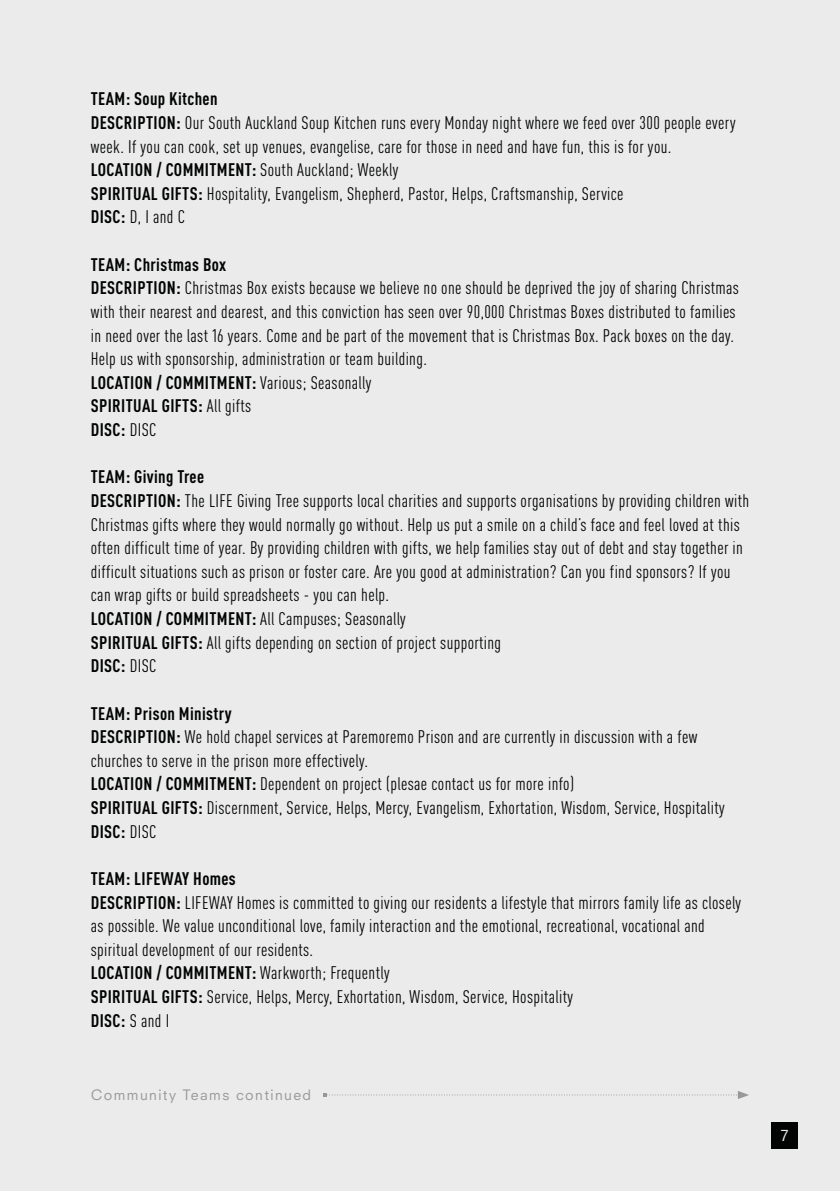
<style>
.page{position:relative;width:840px;height:1191px;background:#fff}
.page>*{position:absolute;margin:0;border:0;box-sizing:border-box;transform-origin:0 0}
.t1{font:18px/23.6px "Nu Din Cond";letter-spacing:.02em;color:#020403}
.t2{font:15px "Neuzeit SLT Std";color:#ebebeb}
.t3{font:14px "Neuzeit SLT Std";letter-spacing:.1em;color:#9a9797}
.s1{font-weight:700}
</style>
<div class="page">
<div style="left:0;top:0;width:839px;height:1191px;background:#ebebeb"></div>
<svg style="left:323px;top:1091px;width:425px;height:8px"></svg>
<div style="left:770px;top:1122px;width:27px;height:26px;background:#020403"></div>
<p class="t1" style="left:91px;top:87px;width:646px"><span class="s1">TEAM: Soup Kitchen<br>DESCRIPTION:</span> Our South Auckland Soup Kitchen runs every Monday night where we feed over 300 people every week. If you can cook, set up venues, evangelise, care for those in need and have fun, this is for you.<br><span class="s1">LOCATION / COMMITMENT:</span> South Auckland; Weekly<br><span class="s1">SPIRITUAL GIFTS:</span> Hospitality, Evangelism, Shepherd, Pastor, Helps, Craftsmanship, Service<br><span class="s1">DISC:</span> D, I and C</p>
<p class="t1" style="left:91px;top:252px;width:649px"><span class="s1">TEAM: Christmas Box<br>DESCRIPTION:</span> Christmas Box exists because we believe no one should be deprived the joy of sharing Christmas with their nearest and dearest, and this conviction has seen over 90,000 Christmas Boxes distributed to families in need over the last 16 years. Come and be part of the movement that is Christmas Box. Pack boxes on the day.<br>Help us with sponsorship, administration or team building.<br><span class="s1">LOCATION / COMMITMENT:</span> Various; Seasonally<br><span class="s1">SPIRITUAL GIFTS:</span> All gifts<br><span class="s1">DISC:</span> DISC</p>
<p class="t1" style="left:91px;top:465px;width:659px"><span class="s1">TEAM: Giving Tree<br>DESCRIPTION:</span> The LIFE Giving Tree supports local charities and supports organisations by providing children with Christmas gifts where they would normally go without. Help us put a smile on a child’s face and feel loved at this often difficult time of year. By providing children with gifts, we help families stay out of debt and stay together in difficult situations such as prison or foster care. Are you good at administration? Can you find sponsors? If you can wrap gifts or build spreadsheets - you can help.<br><span class="s1">LOCATION / COMMITMENT:</span> All Campuses; Seasonally<br><span class="s1">SPIRITUAL GIFTS:</span> All gifts depending on section of project supporting<br><span class="s1">DISC:</span> DISC</p>
<p class="t1" style="left:91px;top:701px;width:635px"><span class="s1">TEAM: Prison Ministry<br>DESCRIPTION:</span> We hold chapel services at Paremoremo Prison and are currently in discussion with a few churches to serve in the prison more effectively.<br><span class="s1">LOCATION / COMMITMENT:</span> Dependent on project (plesae contact us for more info)<br><span class="s1">SPIRITUAL GIFTS:</span> Discernment, Service, Helps, Mercy, Evangelism, Exhortation, Wisdom, Service, Hospitality <span class="s1">DISC:</span> DISC</p>
<p class="t1" style="left:91px;top:866px;width:651px"><span class="s1">TEAM: LIFEWAY Homes<br>DESCRIPTION:</span> LIFEWAY Homes is committed to giving our residents a lifestyle that mirrors family life as closely as possible. We value unconditional love, family interaction and the emotional, recreational, vocational and spiritual development of our residents.<br><span class="s1">LOCATION / COMMITMENT:</span> Warkworth; Frequently<br><span class="s1">SPIRITUAL GIFTS:</span> Service, Helps, Mercy, Exhortation, Wisdom, Service, Hospitality<br><span class="s1">DISC:</span> S and I</p>
<p class="t3" style="left:91px;top:1086px;width:222px">Community Teams continued</p>
<p class="t2" style="left:779px;top:1126px;width:10px">7</p>
</div>
